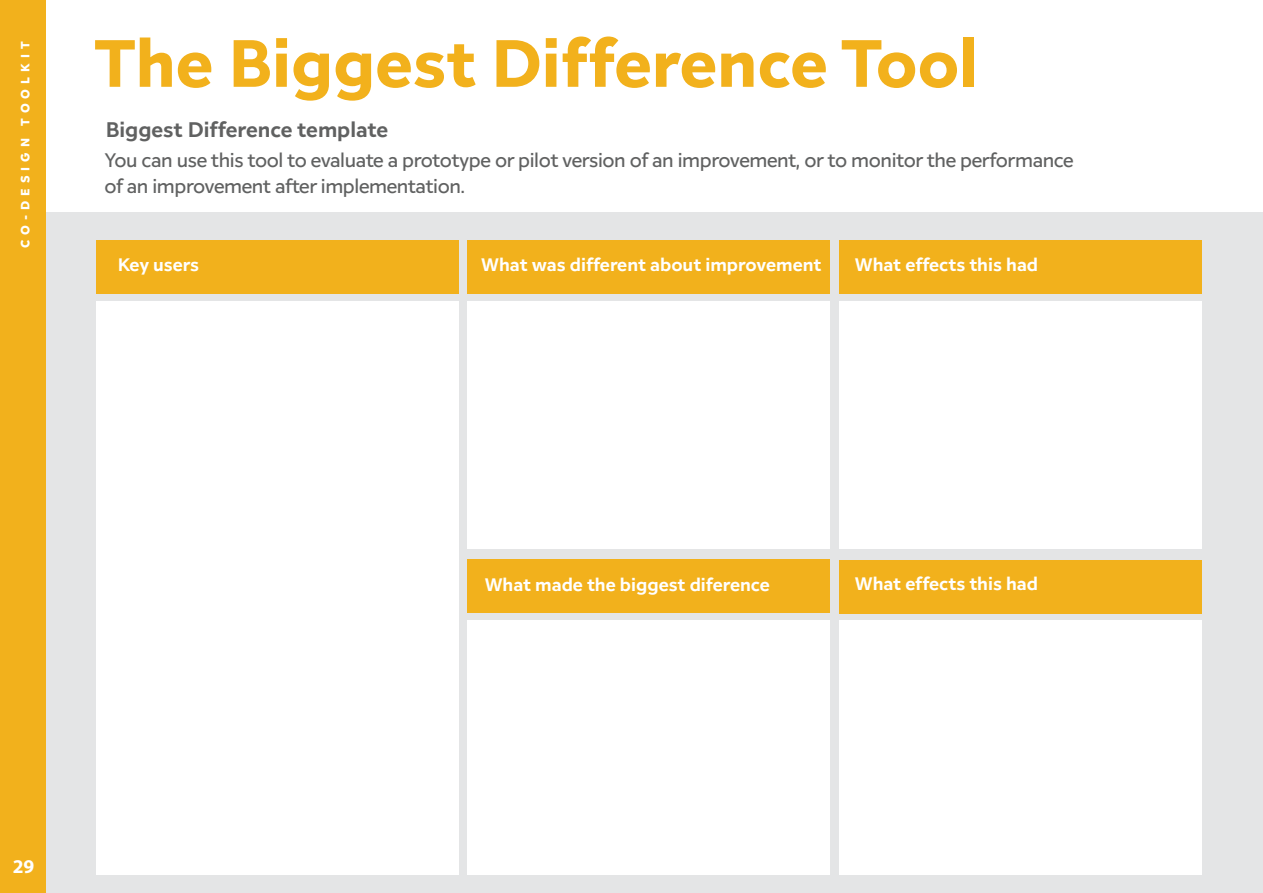
<style>
.page{position:relative;width:1263px;height:893px;background:#fff}
.page>*{position:absolute;margin:0;border:0;box-sizing:border-box;transform-origin:0 0}
.t1{font:800 66.3px "Inter";color:#f2b11c}
.t2{font:700 21px "Inter";color:#606161}
.t3{font:500 19.5px/25.5px "Inter";letter-spacing:-.02em;color:#606161}
.t4{font:700 19.5px "Myriad Pro";color:#fff}
.t5{font:700 18px "Inter";color:#fff}
.t6{font:900 12px "Inter";letter-spacing:.42em;color:#fff}
</style>
<div class="page">
<div style="left:35px;top:213px;width:1228px;height:680px;background:#e4e5e6"></div>
<div style="left:96px;top:302px;width:362px;height:573px;background:#fff"></div>
<div style="left:96px;top:241px;width:362px;height:53px;background:#f2b11c"></div>
<div style="left:467px;top:302px;width:363px;height:247px;background:#fff"></div>
<div style="left:467px;top:241px;width:363px;height:53px;background:#f2b11c"></div>
<div style="left:467px;top:560px;width:363px;height:53px;background:#f2b11c"></div>
<div style="left:839px;top:241px;width:363px;height:53px;background:#f2b11c"></div>
<div style="left:839px;top:302px;width:363px;height:247px;background:#fff"></div>
<div style="left:467px;top:620px;width:363px;height:255px;background:#fff"></div>
<div style="left:839px;top:620px;width:363px;height:255px;background:#fff"></div>
<div style="left:839px;top:560px;width:363px;height:53px;background:#f2b11c"></div>
<div style="left:0;top:0;width:45px;height:893px;background:#f2b11c"></div>
<p class="t6" style="left:18px;top:248px;width:208px;rotate:-90deg">CO-DESIGN TOOLKIT</p>
<h1 class="t1" style="left:94px;top:22px;width:886px">The Biggest Difference Tool</h1>
<p class="t2" style="left:106px;top:116px;width:284px">Biggest Difference template</p>
<p class="t3" style="left:105px;top:148px;width:970px">You can use this tool to evaluate a prototype or pilot version of an improvement, or to monitor the performance of an improvement after implementation.</p>
<p class="t5" style="left:118px;top:253px;width:83px">Key users</p>
<p class="t5" style="left:481px;top:253px;width:342px">What was different about improvement</p>
<p class="t5" style="left:855px;top:253px;width:185px">What effects this had</p>
<p class="t4" style="left:13px;top:854px;width:23px">29</p>
<p class="t5" style="left:485px;top:573px;width:287px">What made the biggest diference</p>
<p class="t5" style="left:855px;top:572px;width:185px">What effects this had</p>
</div>
